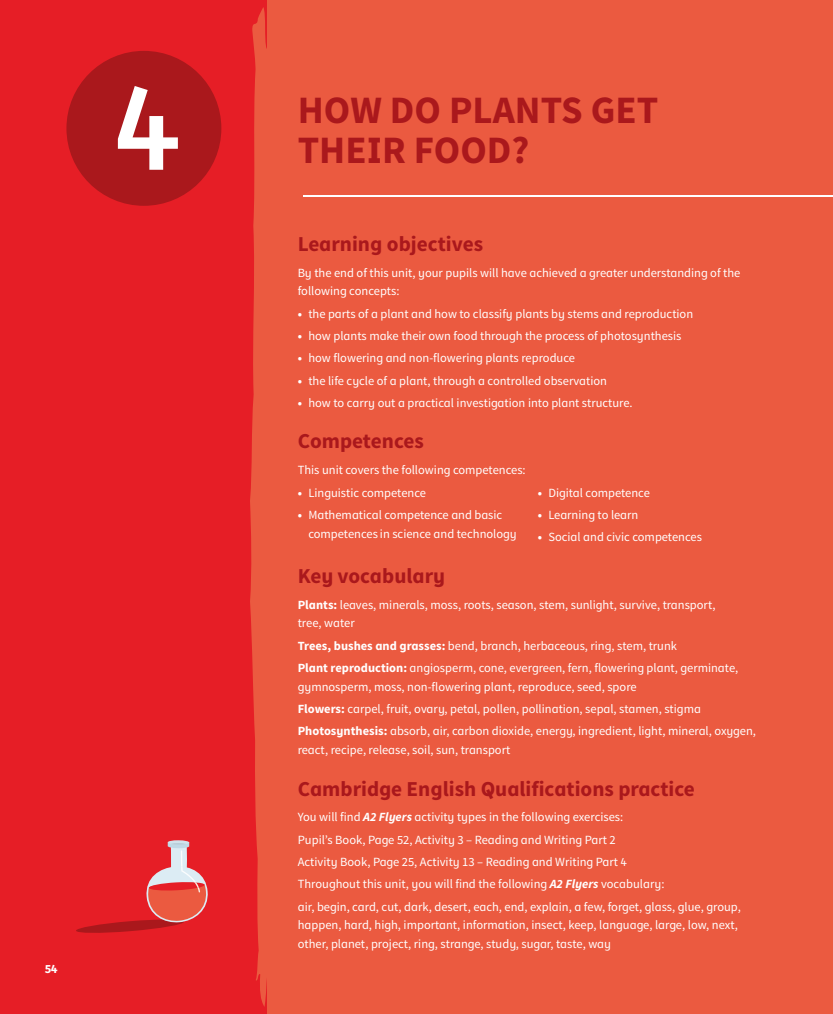
<style>
.page{position:relative;width:833px;height:1014px;background:#fff}
.page>*{position:absolute;margin:0;border:0;box-sizing:border-box;transform-origin:0 0}
.t1{font:127.88px "Source CUP Semibold Infant";color:#fff}
.t2{font:38.75px "Source CUP Bold Infant";color:#aa181c}
.t3{font:21.25px "Source CUP Bold Infant";color:#aa181c}
.t4{font:12.5px/22.2px "Source CUP Regular Infant";color:#fff}
.t5{font:12.5px "Source CUP Bold Infant";color:#fff}
.s1{font-family:"Source CUP Bold Infant"}
.s2{font-family:"Source CUP Bold Italic Infant"}
</style>
<div class="page">
<div style="left:0;top:0;width:833px;height:1013px;background:#e61e26"></div>
<div style="left:267px;top:0;width:566px;height:1013px;background:#eb5a40"></div>
<hr style="left:303px;top:195px;width:530px;height:1px;background:#fff">
<svg style="left:168px;top:840px;width:21px;height:4px"></svg>
<svg style="left:76px;top:842px;width:132px;height:91px"></svg>
<svg style="left:250px;top:7px;width:17px;height:999px;fill:#eb5a40"></svg>
<div style="left:66px;top:51px;width:155px;height:155px;background:#aa181c;border-radius:50%"></div>
<h1 class="t1" style="left:115px;top:78px;width:67px">4</h1>
<p class="t5" style="left:45px;top:964px;width:15px">54</p>
<h2 class="t2" style="left:298px;top:95px;width:362px">HOW DO PLANTS GET</h2>
<h2 class="t2" style="left:298px;top:135px;width:233px">THEIR FOOD?</h2>
<h3 class="t3" style="left:298px;top:235px;width:187px">Learning objectives</h3>
<p class="t4" style="left:298px;top:264px;width:444px;line-height:18.8px">By the end of this unit, your pupils will have achieved a greater understanding of the following concepts:</p>
<p class="t4" style="left:298px;top:303px;width:397px"><span class="s1">•</span> the parts of a plant and how to classify plants by stems and reproduction</p>
<p class="t4" style="left:298px;top:326px;width:385px"><span class="s1">•</span> how plants make their own food through the process of photosynthesis</p>
<p class="t4" style="left:298px;top:348px;width:279px"><span class="s1">•</span> how flowering and non-flowering plants reproduce</p>
<p class="t4" style="left:298px;top:370px;width:311px"><span class="s1">•</span> the life cycle of a plant, through a controlled observation</p>
<p class="t4" style="left:298px;top:393px;width:336px"><span class="s1">•</span> how to carry out a practical investigation into plant structure.</p>
<h3 class="t3" style="left:298px;top:433px;width:128px">Competences</h3>
<p class="t4" style="left:298px;top:460px;width:229px">This unit covers the following competences:</p>
<p class="t4" style="left:298px;top:482px;width:130px"><span class="s1">•</span> Linguistic competence</p>
<p class="t4" style="left:308px;top:506px;width:210px;line-height:18.8px;text-indent:-11px"><span class="s1">•</span> Mathematical competence and basic competences in science and technology</p>
<p class="t4" style="left:538px;top:482px;width:114px"><span class="s1">•</span> Digital competence</p>
<p class="t4" style="left:538px;top:504px;width:102px"><span class="s1">•</span> Learning to learn</p>
<p class="t4" style="left:538px;top:527px;width:166px"><span class="s1">•</span> Social and civic competences</p>
<h3 class="t3" style="left:298px;top:567px;width:149px">Key vocabulary</h3>
<p class="t4" style="left:298px;top:596px;width:419px;line-height:18.8px"><span class="s1">Plants:</span> leaves, minerals, moss, roots, season, stem, sunlight, survive, transport, tree, water</p>
<p class="t4" style="left:298px;top:635px;width:442px"><span class="s1">Trees, bushes and grasses:</span> bend, branch, herbaceous, ring, stem, trunk<br><span class="s1">Plant reproduction:</span> angiosperm, cone, evergreen, fern, flowering plant, germinate,</p>
<p class="t4" style="left:298px;top:676px;width:460px">gymnosperm, moss, non-flowering plant, reproduce, seed, spore<br><span class="s1">Flowers:</span> carpel, fruit, ovary, petal, pollen, pollination, sepal, stamen, stigma<br><span class="s1">Photosynthesis:</span> absorb, air, carbon dioxide, energy, ingredient, light, mineral, oxygen,</p>
<p class="t4" style="left:298px;top:739px;width:214px">react, recipe, release, soil, sun, transport</p>
<h3 class="t3" style="left:298px;top:780px;width:398px">Cambridge English Qualifications practice</h3>
<p class="t4" style="left:298px;top:807px;width:444px">You will find <span class="s2">A2 Flyers</span> activity types in the following exercises:<br>Pupil’s Book, Page 52, Activity 3 – Reading and Writing Part 2<br>Activity Book, Page 25, Activity 13 – Reading and Writing Part 4<br>Throughout this unit, you will find the following <span class="s2">A2 Flyers</span> vocabulary:<br>air, begin, card, cut, dark, desert, each, end, explain, a few, forget, glass, glue, group,</p>
<p class="t4" style="left:298px;top:916px;width:442px;line-height:18.8px">happen, hard, high, important, information, insect, keep, language, large, low, next, other, planet, project, ring, strange, study, sugar, taste, way</p>
</div>
